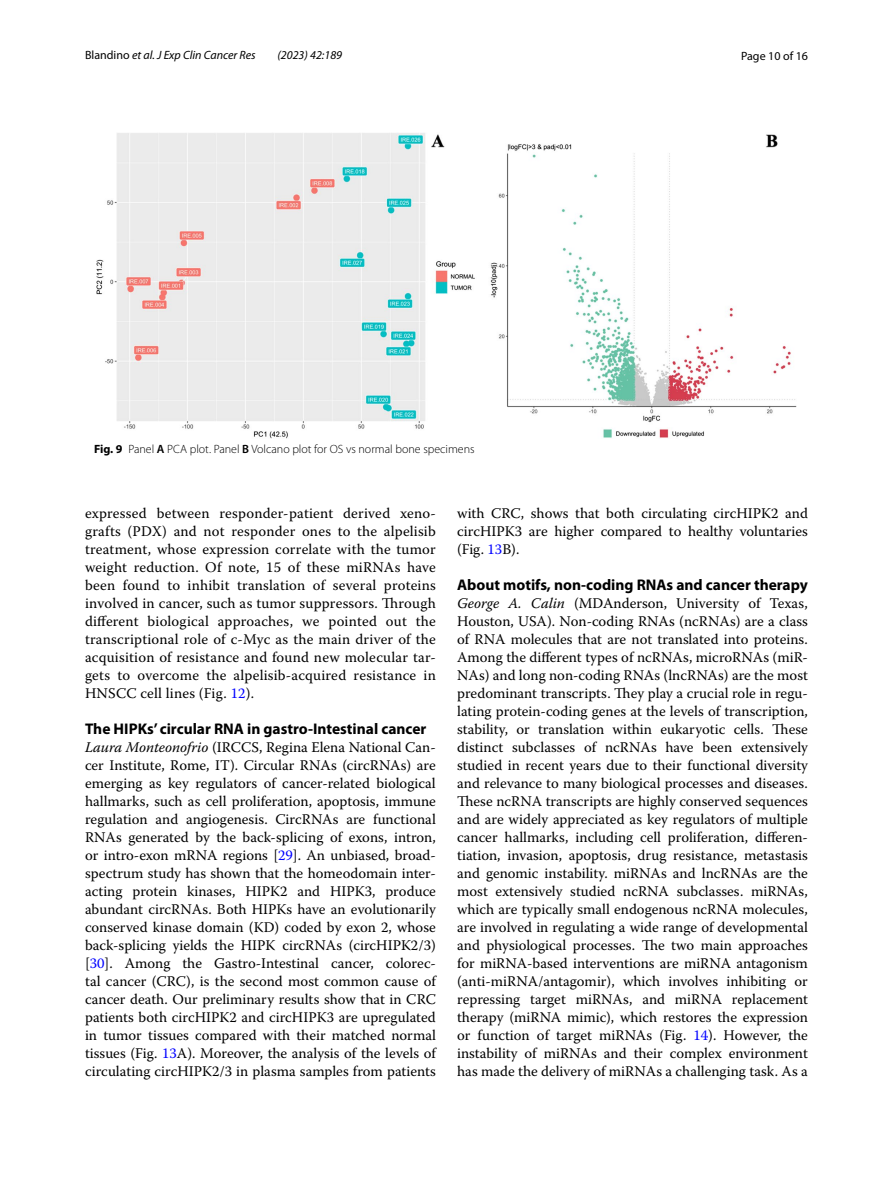
<style>
.page{position:relative;width:893px;height:1187px;background:#fff}
.page>*{position:absolute;margin:0;border:0;box-sizing:border-box;transform-origin:0 0}
.t1{font:700 15.45px "Myriad Pro";color:#000}
.t2{font:14.7px/18px "Warnock Pro";color:#000;text-align:justify}
.t3{font:300 12px "Myriad Pro";color:#000}
.t4{font:italic 12px "Myriad Pro";color:#000}
.t5{font:12px "Myriad Pro";color:#000}
.s1{font-style:normal}
.s2{font-weight:700}
.s3{font-weight:600}
.s4{color:#00f}
.s5{font-style:italic}
</style>
<div class="page">
<img style="left:97px;top:133px;width:699px;height:305px">
<p class="t4" style="left:85px;top:48px;width:172px"><span class="s1">Blandino</span> et al. J Exp Clin Cancer Res</p>
<p class="t4" style="left:277px;top:48px;width:66px">(2023) 42:189</p>
<p class="t5" style="left:741px;top:48px;width:68px">Page 10 of 16</p>
<p class="t3" style="left:94px;top:443px;width:382px"><span class="s2">Fig. 9</span> Panel <span class="s3">A</span> PCA plot. Panel <span class="s3">B</span> Volcano plot for OS vs normal bone specimens</p>
<p class="t2" style="left:85px;top:503px;width:352px">expressed between responder-patient derived xeno&shy;grafts (PDX) and not responder ones to the alpelisib treatment, whose expression correlate with the tumor weight reduction. Of note, 15 of these miRNAs have been found to inhibit translation of several proteins involved in cancer, such as tumor suppressors. Through different biological approaches, we pointed out the transcriptional role of c-Myc as the main driver of the acquisition of resistance and found new molecular tar&shy;gets to overcome the alpelisib-acquired resistance in HNSCC cell lines (Fig. <span class="s4">12</span>).</p>
<p class="t1" style="left:85px;top:718px;width:343px">The HIPKs’ circular RNA in gastro‑Intestinal cancer</p>
<p class="t2" style="left:85px;top:737px;width:352px"><span class="s5">Laura Monteonofrio</span> (IRCCS, Regina Elena National Can&shy;cer Institute, Rome, IT). Circular RNAs (circRNAs) are emerging as key regulators of cancer-related biological hallmarks, such as cell proliferation, apoptosis, immune regulation and angiogenesis. CircRNAs are functional RNAs generated by the back-splicing of exons, intron, or intro-exon mRNA regions [<span class="s4">29</span>]. An unbiased, broad&shy;spectrum study has shown that the homeodomain inter&shy;acting protein kinases, HIPK2 and HIPK3, produce abundant circRNAs. Both HIPKs have an evolutionarily conserved kinase domain (KD) coded by exon 2, whose back-splicing yields the HIPK circRNAs (circHIPK2/3) [<span class="s4">30</span>]. Among the Gastro-Intestinal cancer, colorec&shy;tal cancer (CRC), is the second most common cause of cancer death. Our preliminary results show that in CRC patients both circHIPK2 and circHIPK3 are upregulated in tumor tissues compared with their matched normal tissues (Fig. <span class="s4">13</span>A). Moreover, the analysis of the levels of circulating circHIPK2/3 in plasma samples from patients</p>
<p class="t2" style="left:457px;top:503px;width:352px">with CRC, shows that both circulating circHIPK2 and circHIPK3 are higher compared to healthy voluntaries (Fig. <span class="s4">13</span>B).</p>
<p class="t1" style="left:457px;top:574px;width:352px">About motifs, non‑coding RNAs and cancer therapy</p>
<p class="t2" style="left:457px;top:593px;width:352px"><span class="s5">George A. Calin</span> (MDAnderson, University of Texas, Houston, USA). Non-coding RNAs (ncRNAs) are a class of RNA molecules that are not translated into proteins.<br>Among the different types of ncRNAs, microRNAs (miR-NAs) and long non-coding RNAs (lncRNAs) are the most predominant transcripts. They play a crucial role in regu&shy;lating protein-coding genes at the levels of transcription, stability, or translation within eukaryotic cells. These distinct subclasses of ncRNAs have been extensively studied in recent years due to their functional diversity and relevance to many biological processes and diseases.<br>These ncRNA transcripts are highly conserved sequences and are widely appreciated as key regulators of multiple cancer hallmarks, including cell proliferation, differen&shy;tiation, invasion, apoptosis, drug resistance, metastasis and genomic instability. miRNAs and lncRNAs are the most extensively studied ncRNA subclasses. miRNAs, which are typically small endogenous ncRNA molecules, are involved in regulating a wide range of developmental and physiological processes. The two main approaches for miRNA-based interventions are miRNA antagonism (anti-miRNA/antagomir), which involves inhibiting or repressing target miRNAs, and miRNA replacement therapy (miRNA mimic), which restores the expression or function of target miRNAs (Fig. <span class="s4">14</span>). However, the instability of miRNAs and their complex environment has made the delivery of miRNAs a challenging task. As a</p>
</div>
